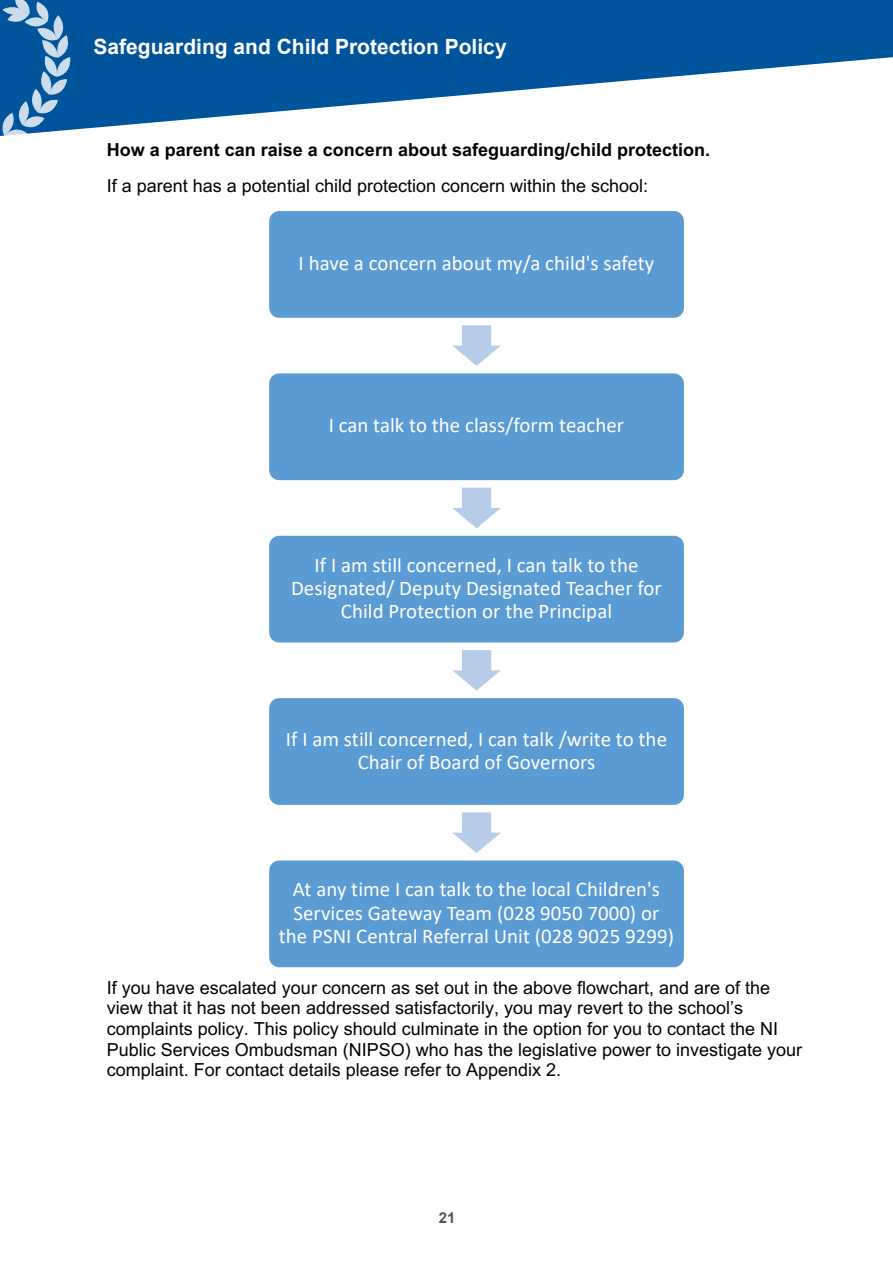
<style>
.page{position:relative;width:893px;height:1263px;background:#fff}
.page>*{position:absolute;margin:0;border:0;box-sizing:border-box;transform-origin:0 0}
.t1{font:700 21px "Arial";color:#fff}
.t2{font:20.85px/23.2px "Calibri";color:#fff;text-align:center}
.t3{font:18px/20.7px "Arial";color:#020203}
.t4{font:700 18px "Arial";color:#020203}
.t5{font:700 15px "Arial";color:#535355}
</style>
<div class="page">
<svg style="left:72px;top:0;width:821px;height:130px;fill:#00549b"></svg>
<svg style="left:0;top:0;width:72px;height:136px;background:#3e7db3"></svg>
<div style="left:268px;top:210px;width:417px;height:109px;background:#5b9bd4;border-radius:11px"></div>
<div style="left:268px;top:210px;width:417px;height:109px;border:2px solid #fff;border-radius:11px"></div>
<svg style="left:452px;top:325px;width:49px;height:41px"></svg>
<div style="left:268px;top:373px;width:417px;height:108px;background:#5b9bd4;border-radius:11px"></div>
<div style="left:268px;top:372px;width:417px;height:110px;border:2px solid #fff;border-radius:11px"></div>
<svg style="left:452px;top:488px;width:49px;height:40px"></svg>
<div style="left:268px;top:535px;width:417px;height:108px;background:#5b9bd4;border-radius:11px"></div>
<div style="left:268px;top:534px;width:417px;height:110px;border:2px solid #fff;border-radius:11px"></div>
<svg style="left:452px;top:650px;width:49px;height:41px"></svg>
<div style="left:268px;top:697px;width:417px;height:109px;background:#5b9bd4;border-radius:11px"></div>
<div style="left:268px;top:697px;width:417px;height:109px;border:2px solid #fff;border-radius:11px"></div>
<svg style="left:452px;top:812px;width:49px;height:41px"></svg>
<div style="left:268px;top:860px;width:417px;height:108px;background:#5b9bd4;border-radius:11px"></div>
<div style="left:268px;top:859px;width:417px;height:110px;border:2px solid #fff;border-radius:11px"></div>
<p class="t1" style="left:94px;top:33px;width:415px">Safeguarding and Child Protection Policy</p>
<p class="t4" style="left:107px;top:137px;width:605px">How a parent can raise a concern about safeguarding/child protection.</p>
<p class="t3" style="left:107px;top:175px;width:543px">If a parent has a potential child protection concern within the school:</p>
<p class="t2" style="left:299px;top:251px;width:357px">I have a concern about my/a child's safety</p>
<p class="t2" style="left:329px;top:413px;width:297px">I can talk to the class/form teacher</p>
<p class="t2" style="left:291px;top:553px;width:372px">If I am still concerned, I can talk to the<br>Designated/ Deputy Designated Teacher for<br>Child Protection or the Principal</p>
<p class="t2" style="left:286px;top:726px;width:383px">If I am still concerned, I can talk /write to the<br>Chair of Board of Governors</p>
<p class="t2" style="left:279px;top:877px;width:397px">At any time I can talk to the local Children's<br>Services Gateway Team (028 9050 7000) or the PSNI Central Referral Unit (028 9025 9299)</p>
<p class="t3" style="left:107px;top:977px;width:697px">If you have escalated your concern as set out in the above flowchart, and are of the view that it has not been addressed satisfactorily, you may revert to the school’s complaints policy. This policy should culminate in the option for you to contact the NI Public Services Ombudsman (NIPSO) who has the legislative power to investigate your complaint. For contact details please refer to Appendix 2.</p>
<p class="t5" style="left:439px;top:1207px;width:18px">21</p>
</div>
